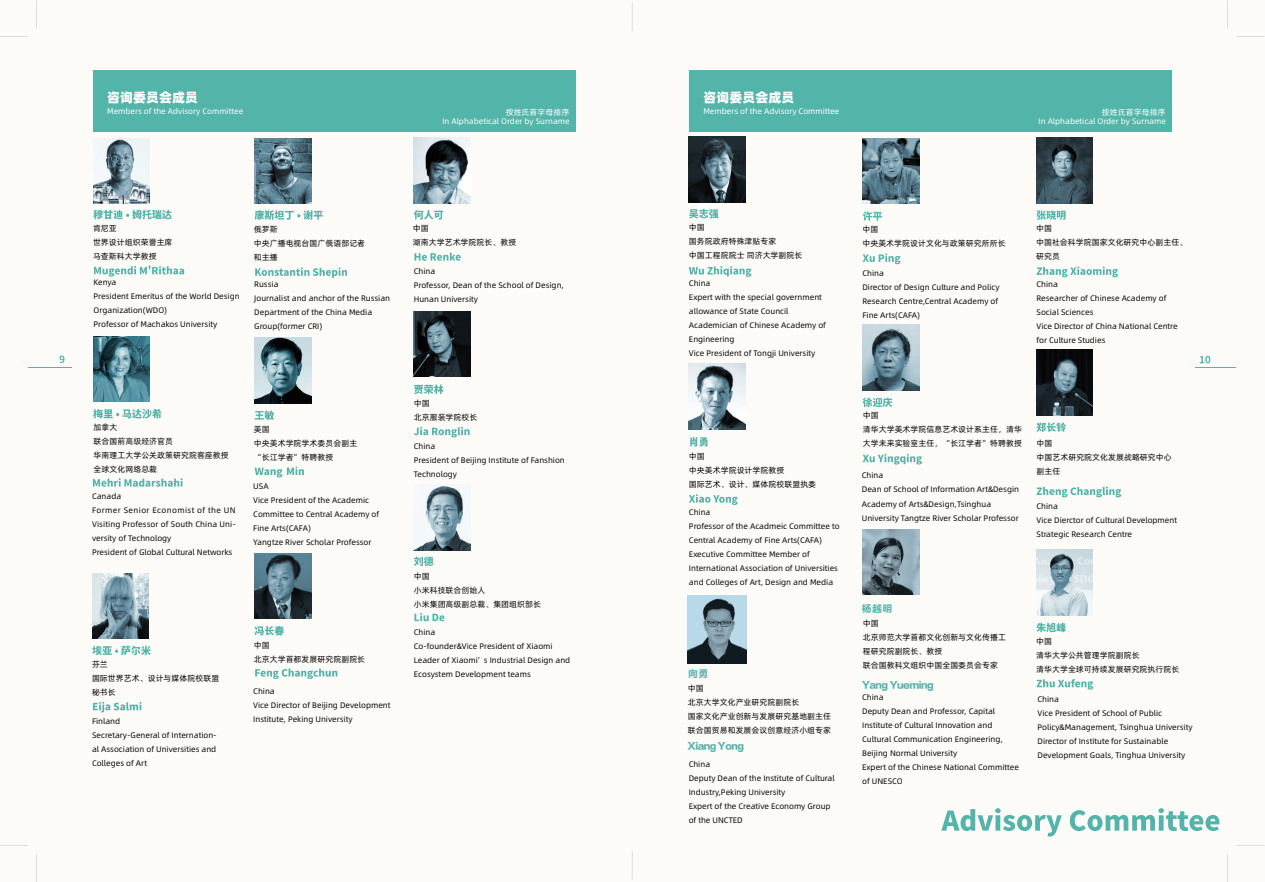
<style>
.page{position:relative;width:1265px;height:882px;background:#fff}
.page>*{position:absolute;margin:0;border:0;box-sizing:border-box;transform-origin:0 0}
.t1{font:13px "Alibaba Pu Hui Ti H";letter-spacing:.01em;color:#fff}
.t2{font:10px "FZLTCHJW GB1 0";color:#53b4a9}
.t3{font:9px "FZLTTHJW GB1 0";letter-spacing:-.05em;color:#53b4a9}
.t4{font:8px/14px "Alibaba Sans";color:#030303}
.t5{font:8px/14px "Alibaba Pu Hui Ti R";letter-spacing:.01em;color:#030303}
.t6{font:8px "Alibaba Sans";color:#fff}
.t7{font:8px "Alibaba Pu Hui Ti R";letter-spacing:.01em;color:#fff}
</style>
<div class="page">
<div style="left:0;top:0;width:1264px;height:882px;background:#fdfbf8"></div>
<svg style="left:93px;top:409px;width:68px;height:9px"></svg>
<svg style="left:93px;top:478px;width:89px;height:8px"></svg>
<svg style="left:92px;top:645px;width:59px;height:10px"></svg>
<svg style="left:93px;top:702px;width:48px;height:10px"></svg>
<svg style="left:254px;top:210px;width:69px;height:10px"></svg>
<svg style="left:255px;top:267px;width:92px;height:11px"></svg>
<img style="left:93px;top:336px;width:57px;height:66px">
<img style="left:92px;top:573px;width:57px;height:66px">
<img style="left:254px;top:138px;width:57px;height:66px">
<svg style="left:254px;top:626px;width:30px;height:9px"></svg>
<svg style="left:255px;top:668px;width:82px;height:11px"></svg>
<svg style="left:414px;top:210px;width:29px;height:9px"></svg>
<svg style="left:414px;top:252px;width:46px;height:9px"></svg>
<svg style="left:414px;top:384px;width:29px;height:10px"></svg>
<svg style="left:414px;top:427px;width:55px;height:10px"></svg>
<img style="left:254px;top:553px;width:57px;height:66px">
<img style="left:413px;top:138px;width:57px;height:65px">
<img style="left:413px;top:311px;width:57px;height:66px">
<svg style="left:414px;top:556px;width:19px;height:10px"></svg>
<svg style="left:414px;top:613px;width:30px;height:8px"></svg>
<img style="left:414px;top:486px;width:56px;height:64px">
<svg style="left:59px;top:355px;width:5px;height:8px"></svg>
<hr style="left:28px;top:367px;width:43px;height:1px;background:#53b4a9">
<svg style="left:255px;top:410px;width:19px;height:10px"></svg>
<svg style="left:255px;top:466px;width:49px;height:11px"></svg>
<img style="left:254px;top:338px;width:57px;height:65px">
<svg style="left:93px;top:210px;width:79px;height:9px"></svg>
<svg style="left:94px;top:265px;width:90px;height:12px"></svg>
<img style="left:93px;top:138px;width:57px;height:66px">
<svg style="left:941px;top:808px;width:278px;height:28px"></svg>
<svg style="left:1199px;top:356px;width:11px;height:7px"></svg>
<hr style="left:1195px;top:367px;width:40px;height:1px;background:#53b4a9">
<svg style="left:689px;top:209px;width:29px;height:9px"></svg>
<svg style="left:689px;top:266px;width:62px;height:11px"></svg>
<svg style="left:690px;top:437px;width:17px;height:9px"></svg>
<svg style="left:689px;top:494px;width:48px;height:11px"></svg>
<img style="left:688px;top:137px;width:57px;height:65px">
<img style="left:688px;top:364px;width:57px;height:65px">
<svg style="left:862px;top:211px;width:20px;height:10px"></svg>
<svg style="left:862px;top:253px;width:38px;height:11px"></svg>
<svg style="left:862px;top:397px;width:30px;height:10px"></svg>
<svg style="left:862px;top:454px;width:59px;height:10px"></svg>
<img style="left:862px;top:138px;width:57px;height:66px">
<img style="left:862px;top:324px;width:57px;height:66px">
<svg style="left:1036px;top:210px;width:29px;height:10px"></svg>
<svg style="left:1036px;top:266px;width:81px;height:11px"></svg>
<svg style="left:1036px;top:422px;width:30px;height:10px"></svg>
<svg style="left:1036px;top:486px;width:84px;height:11px"></svg>
<img style="left:862px;top:529px;width:57px;height:66px">
<img style="left:1036px;top:138px;width:56px;height:65px">
<img style="left:1036px;top:349px;width:56px;height:66px">
<svg style="left:1036px;top:622px;width:29px;height:10px"></svg>
<svg style="left:1036px;top:679px;width:57px;height:10px"></svg>
<img style="left:1036px;top:550px;width:56px;height:65px">
<svg style="left:1227px;top:0;width:1px;height:28px"></svg>
<svg style="left:36px;top:0;width:1px;height:28px"></svg>
<svg style="left:1236px;top:845px;width:28px;height:1px"></svg>
<svg style="left:0;top:845px;width:28px;height:1px"></svg>
<svg style="left:1227px;top:854px;width:1px;height:28px"></svg>
<svg style="left:36px;top:854px;width:1px;height:28px"></svg>
<svg style="left:632px;top:3px;width:1px;height:876px"></svg>
<img style="left:688px;top:595px;width:58px;height:68px">
<div style="left:93px;top:70px;width:482px;height:61px;background:#53b4a9"></div>
<div style="left:689px;top:70px;width:482px;height:61px;background:#53b4a9"></div>
<h1 class="t1" style="left:107px;top:87px;width:92px">咨询委员会成员</h1>
<p class="t6" style="left:107px;top:105px;width:138px">Members of the Advisory Committee</p>
<p class="t7" style="left:505px;top:106px;width:65px">按姓氏首字母排序</p>
<p class="t6" style="left:442px;top:115px;width:129px">In Alphabetical Order by Surname</p>
<p class="t5" style="left:93px;top:220px;width:81px">肯尼亚<br>世界设计组织荣誉主席马查斯科大学教授</p>
<p class="t4" style="left:94px;top:275px;width:148px">Kenya<br>President Emeritus of the World Design<br>Organization(WDO)<br>Professor of Machakos University</p>
<p class="t5" style="left:254px;top:222px;width:113px">俄罗斯<br>中央广播电视台国广俄语部记者和主播</p>
<p class="t4" style="left:254px;top:277px;width:137px">Russia<br>Journalist and anchor of the Russian<br>Department of the China Media<br>Group(former CRI)</p>
<p class="t5" style="left:413px;top:221px;width:105px">中国<br>湖南大学艺术学院院长、教授</p>
<p class="t4" style="left:414px;top:263px;width:152px">China<br>Professor, Dean of the School of Design,<br>Hunan University</p>
<p class="t5" style="left:94px;top:420px;width:137px">加拿大<br>联合国前高级经济官员<br>华南理工大学公关政策研究院客座教授全球文化网络总裁</p>
<p class="t4" style="left:92px;top:488px;width:145px">Canada<br>Former Senior Economist of the UN<br>Visiting Professor of South China Uni&shy;versity of Technology<br>President of Global Cultural Networks</p>
<p class="t5" style="left:254px;top:422px;width:105px">美国<br>中央美术学院学术委员会副主“长江学者”特聘教授</p>
<p class="t4" style="left:253px;top:478px;width:127px">USA<br>Vice President of the Academic<br>Committee to Central Academy of<br>Fine Arts(CAFA)<br>Yangtze River Scholar Professor</p>
<p class="t5" style="left:92px;top:656px;width:129px">芬兰<br>国际世界艺术、设计与媒体院校联盟秘书长</p>
<p class="t4" style="left:92px;top:713px;width:126px">Finland<br>Secretary-General of Internation&shy;al Association of Universities and<br>Colleges of Art</p>
<p class="t5" style="left:254px;top:638px;width:113px">中国<br>北京大学首都发展研究院副院长</p>
<p class="t4" style="left:253px;top:683px;width:139px">China<br>Vice Director of Beijing Development<br>Institute, Peking University</p>
<p class="t5" style="left:414px;top:395px;width:65px">中国<br>北京服装学院校长</p>
<p class="t4" style="left:414px;top:438px;width:152px">China<br>President of Beijing Institute of Fanshion<br>Technology</p>
<p class="t5" style="left:414px;top:568px;width:129px">中国<br>小米科技联合创始人<br>小米集团高级副总裁、集团组织部长</p>
<p class="t4" style="left:414px;top:624px;width:158px">China<br>Co-founder&amp;Vice President of Xiaomi<br>Leader of Xiaomi’ s Industrial Design and<br>Ecosystem Development teams</p>
<h1 class="t1" style="left:703px;top:86px;width:92px">咨询委员会成员</h1>
<p class="t6" style="left:703px;top:105px;width:138px">Members of the Advisory Committee</p>
<p class="t7" style="left:1101px;top:106px;width:65px">按姓氏首字母排序</p>
<p class="t6" style="left:1038px;top:115px;width:129px">In Alphabetical Order by Surname</p>
<p class="t5" style="left:689px;top:220px;width:115px">中国<br>国务院政府特殊津贴专家<br>中国工程院院士 同济大学副院长</p>
<p class="t4" style="left:689px;top:276px;width:139px">China<br>Expert with the special government allowance of State Council<br>Academician of Chinese Academy of<br>Engineering<br>Vice President of Tongji University</p>
<p class="t5" style="left:689px;top:449px;width:129px">中国<br>中央美术学院设计学院教授<br>国际艺术、设计、媒体院校联盟执委</p>
<p class="t4" style="left:689px;top:505px;width:152px">China<br>Professor of the Acadmeic Committee to<br>Central Academy of Fine Arts(CAFA)<br>Executive Committee Member of<br>International Association of Universities and Colleges of Art, Design and Media</p>
<p class="t2" style="left:688px;top:668px;width:22px">向勇</p>
<p class="t5" style="left:688px;top:680px;width:145px">中国<br>北京大学文化产业研究院副院长<br>国家文化产业创新与发展研究基地副主任联合国贸易和发展会议创意经济小组专家</p>
<p class="t4" style="left:688px;top:756px;width:147px">China<br>Deputy Dean of the Institute of Cultural<br>Industry,Peking University<br>Expert of the Creative Economy Group of the UNCTED</p>
<p class="t3" style="left:688px;top:741px;width:58px">Xiang Yong</p>
<p class="t5" style="left:862px;top:222px;width:145px">中国<br>中央美术学院设计文化与政策研究所所长</p>
<p class="t4" style="left:862px;top:266px;width:139px">China<br>Director of Design Culture and Policy<br>Research Centre,Central Academy of<br>Fine Arts(CAFA)</p>
<p class="t5" style="left:1036px;top:221px;width:153px">中国<br>中国社会科学院国家文化研究中心副主任、研究员</p>
<p class="t4" style="left:1036px;top:276px;width:143px">China<br>Researcher of Chinese Academy of<br>Social Sciences<br>Vice Director of China National Centre for Culture Studies</p>
<p class="t5" style="left:862px;top:408px;width:160px">中国<br>清华大学美术学院信息艺术设计系主任，清华大学未来实验室主任，“长江学者”特聘教授</p>
<p class="t4" style="left:861px;top:468px;width:159px">China<br>Dean of School of Information Art&amp;Desgin<br>Academy of Arts&amp;Design,Tsinghua<br>University Tangtze River Scholar Professor</p>
<p class="t5" style="left:1036px;top:436px;width:137px">中国<br>中国艺术研究院文化发展战略研究中心副主任</p>
<p class="t4" style="left:1036px;top:499px;width:142px">China<br>Vice Dierctor of Cultural Development<br>Strategic Research Centre</p>
<p class="t2" style="left:861px;top:602px;width:32px">杨越明</p>
<p class="t5" style="left:862px;top:615px;width:145px">中国<br>北京师范大学首都文化创新与文化传播工程研究院副院长、教授<br>联合国教科文组织中国全国委员会专家</p>
<p class="t3" style="left:862px;top:679px;width:73px">Yang Yueming</p>
<p class="t4" style="left:862px;top:690px;width:158px">China<br>Deputy Dean and Professor, Capital<br>Institute of Cultural Innovation and<br>Cultural Communication Engineering,<br>Beijing Normal University<br>Expert of the Chinese National Committee of UNESCO</p>
<p class="t5" style="left:1036px;top:633px;width:145px">中国<br>清华大学公共管理学院副院长<br>清华大学全球可持续发展研究院执行院长</p>
<p class="t4" style="left:1037px;top:692px;width:157px">China<br>Vice President of School of Public<br>Policy&amp;Management, Tsinghua University<br>Director of Institute for Sustainable<br>Development Goals, Tinghua University</p>
</div>
